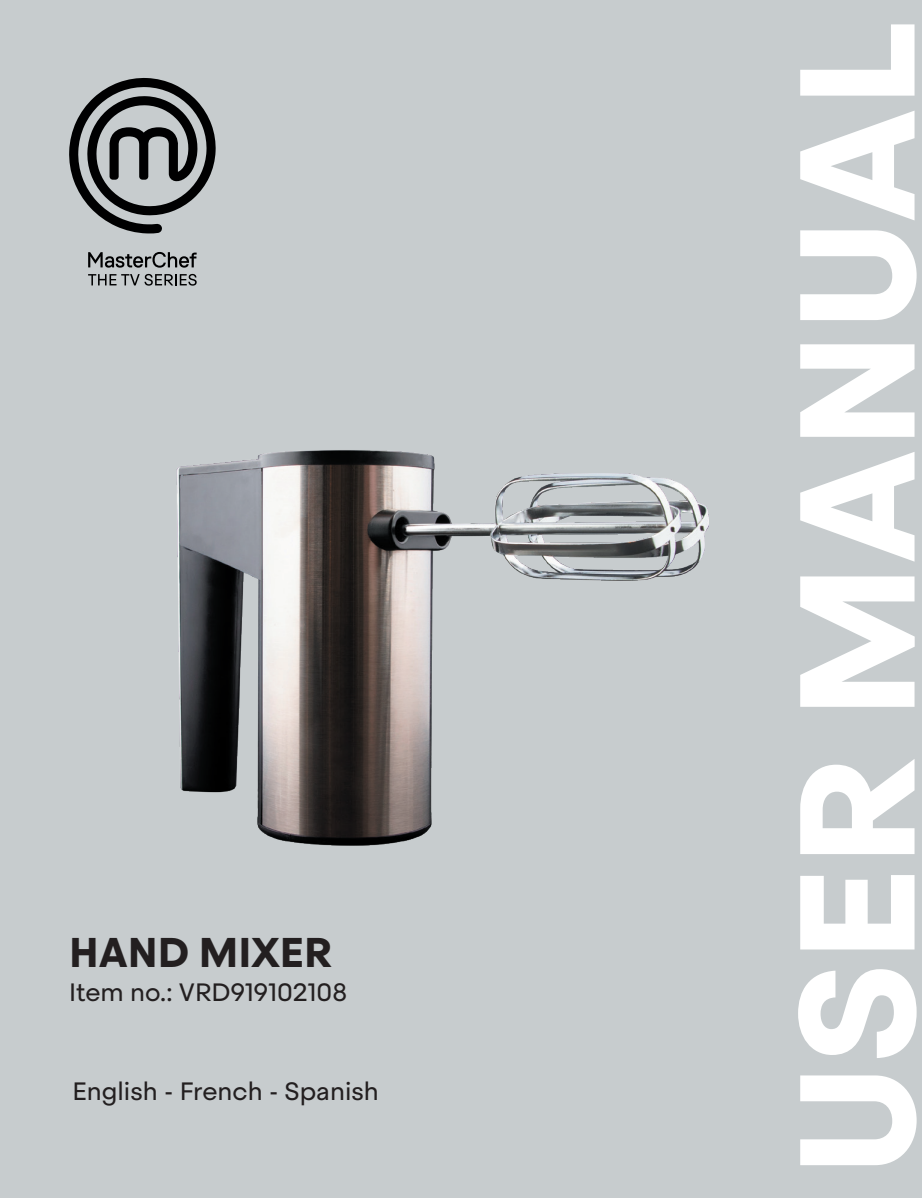
<style>
.page{position:relative;width:922px;height:1198px;background:#fff}
.page>*{position:absolute;margin:0;border:0;box-sizing:border-box;transform-origin:0 0}
.t1{font:700 162.5px "Steradian";color:#fff}
.t2{font:700 41.25px "Steradian";color:#231f20}
.t3{font:25px "Steradian";color:#231f20}
</style>
<div class="page">
<div style="left:0;top:0;width:921px;height:1198px;background:#c7ccce"></div>
<svg style="left:69px;top:78px;width:147px;height:155px"></svg>
<svg style="left:88px;top:252px;width:108px;height:16px"></svg>
<svg style="left:88px;top:274px;width:109px;height:12px"></svg>
<img style="left:176px;top:450px;width:532px;height:396px">
<h2 class="t2" style="left:69px;top:926px;width:265px">HAND MIXER</h2>
<p class="t3" style="left:69px;top:977px;width:279px">Item no.: VRD919102108</p>
<p class="t3" style="left:72px;top:1076px;width:308px">English - French - Spanish</p>
<h1 class="t1" style="left:755px;top:1176px;width:1156px;rotate:-90deg">USER MANUAL</h1>
</div>
